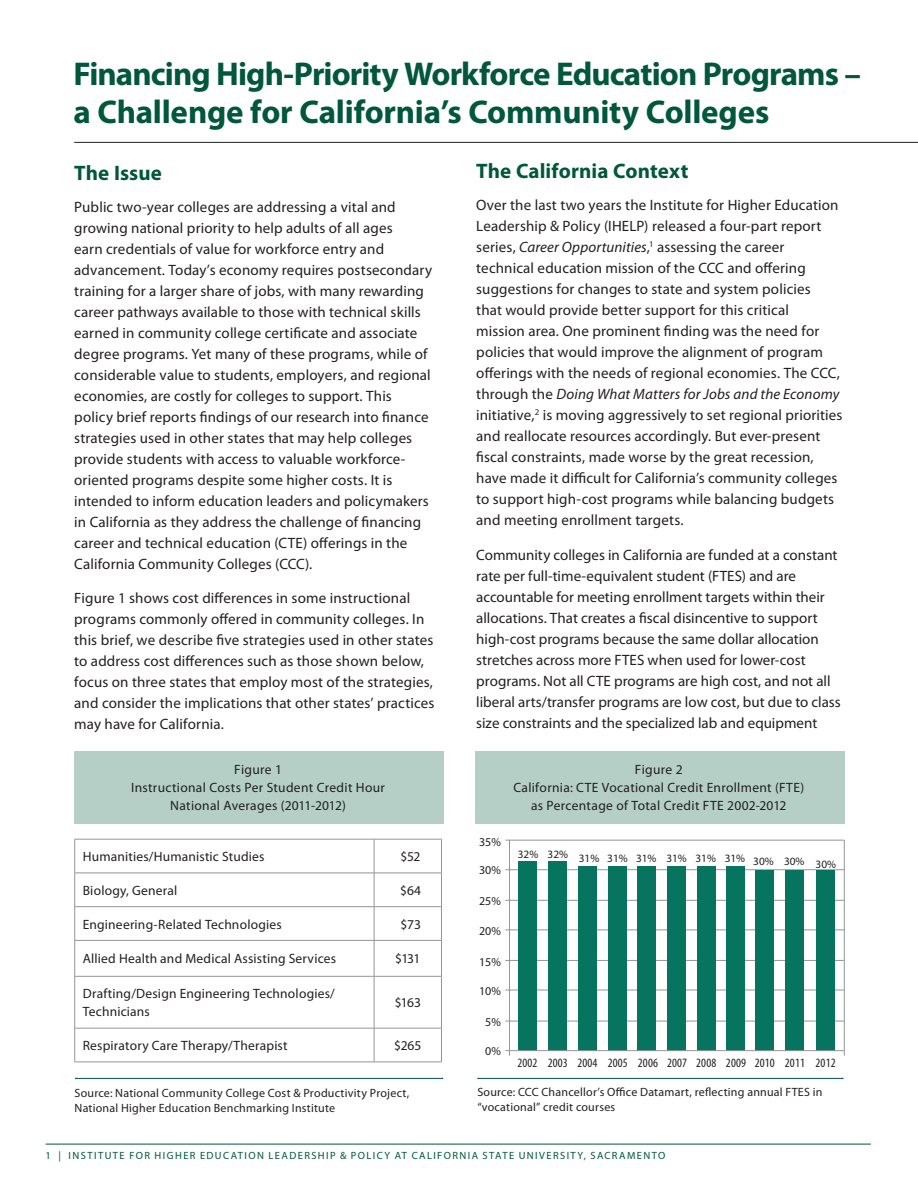
<style>
.page{position:relative;width:918px;height:1188px;background:#fff}
.page>*{position:absolute;margin:0;border:0;box-sizing:border-box;transform-origin:0 0}
.t1{font:700 33px/37.5px "Myriad Pro";letter-spacing:-.025em;color:#00573c}
.t2{font:700 21px "Myriad Pro";letter-spacing:.005em;color:#00573c}
.t3{font:15px/21px "Myriad Pro";letter-spacing:.005em;color:#231f20}
.t4{font:13.5px/18px "Myriad Pro";letter-spacing:.015em;color:#231f20;text-align:center}
.t5{font:condensed 12.75px "Myriad Pro";letter-spacing:.01em;color:#231f20}
.t6{font:12px/15px "Myriad Pro";letter-spacing:.015em;color:#231f20}
.t7{font:11.25px "Myriad Pro";color:#231f20}
.t8{font:10.5px "Myriad Pro";letter-spacing:.14em;color:#00573c}
.s1{font-style:italic}
</style>
<div class="page">
<hr style="left:46px;top:1144px;width:825px;height:1px;background:#00573c">
<hr style="left:74px;top:142px;width:844px;height:1px;background:#231f20">
<div style="left:75px;top:752px;width:369px;height:72px;background:#b5cfc7"></div>
<div style="left:475px;top:752px;width:370px;height:72px;background:#b5cfc7"></div>
<hr style="left:75px;top:839px;width:299px;height:1px;background:#939598">
<hr style="left:74px;top:839px;width:1px;height:34px;background:#939598">
<hr style="left:374px;top:839px;width:68px;height:1px;background:#939598">
<hr style="left:374px;top:839px;width:1px;height:34px;background:#939598">
<hr style="left:441px;top:839px;width:1px;height:34px;background:#939598">
<hr style="left:75px;top:873px;width:299px;height:1px;background:#939598">
<hr style="left:74px;top:873px;width:1px;height:33px;background:#939598">
<hr style="left:374px;top:873px;width:68px;height:1px;background:#939598">
<hr style="left:374px;top:873px;width:1px;height:33px;background:#939598">
<hr style="left:441px;top:873px;width:1px;height:33px;background:#939598">
<hr style="left:75px;top:906px;width:299px;height:1px;background:#939598">
<hr style="left:74px;top:907px;width:1px;height:33px;background:#939598">
<hr style="left:374px;top:906px;width:68px;height:1px;background:#939598">
<hr style="left:374px;top:907px;width:1px;height:33px;background:#939598">
<hr style="left:441px;top:907px;width:1px;height:33px;background:#939598">
<hr style="left:75px;top:940px;width:299px;height:1px;background:#939598">
<hr style="left:74px;top:941px;width:1px;height:35px;background:#939598">
<hr style="left:374px;top:940px;width:68px;height:1px;background:#939598">
<hr style="left:374px;top:941px;width:1px;height:35px;background:#939598">
<hr style="left:441px;top:941px;width:1px;height:35px;background:#939598">
<hr style="left:75px;top:976px;width:299px;height:1px;background:#939598">
<hr style="left:74px;top:977px;width:1px;height:51px;background:#939598">
<hr style="left:374px;top:976px;width:68px;height:1px;background:#939598">
<hr style="left:374px;top:977px;width:1px;height:51px;background:#939598">
<hr style="left:441px;top:977px;width:1px;height:51px;background:#939598">
<hr style="left:75px;top:1028px;width:299px;height:1px;background:#939598">
<hr style="left:74px;top:1028px;width:1px;height:34px;background:#939598">
<hr style="left:374px;top:1028px;width:68px;height:1px;background:#939598">
<hr style="left:374px;top:1028px;width:1px;height:34px;background:#939598">
<hr style="left:441px;top:1028px;width:1px;height:34px;background:#939598">
<hr style="left:75px;top:1062px;width:299px;height:1px;background:#939598">
<hr style="left:374px;top:1062px;width:68px;height:1px;background:#939598">
<hr style="left:478px;top:1078px;width:365px;height:1px;background:#00573c">
<hr style="left:76px;top:1078px;width:366px;height:1px;background:#00573c">
<hr style="left:505px;top:1021px;width:339px;height:1px;background:#939598">
<hr style="left:505px;top:990px;width:339px;height:1px;background:#939598">
<hr style="left:505px;top:960px;width:339px;height:1px;background:#939598">
<hr style="left:505px;top:930px;width:339px;height:1px;background:#939598">
<hr style="left:505px;top:900px;width:339px;height:1px;background:#939598">
<hr style="left:505px;top:869px;width:339px;height:1px;background:#939598">
<hr style="left:505px;top:840px;width:339px;height:1px;background:#939598">
<hr style="left:509px;top:840px;width:1px;height:216px;background:#939598">
<hr style="left:844px;top:840px;width:1px;height:216px;background:#939598">
<div style="left:519px;top:861px;width:18px;height:190px;background:#06745e"></div>
<div style="left:578px;top:866px;width:19px;height:185px;background:#06745e"></div>
<div style="left:548px;top:861px;width:19px;height:190px;background:#06745e"></div>
<div style="left:608px;top:866px;width:18px;height:185px;background:#06745e"></div>
<div style="left:638px;top:866px;width:18px;height:185px;background:#06745e"></div>
<div style="left:667px;top:866px;width:19px;height:185px;background:#06745e"></div>
<div style="left:697px;top:866px;width:18px;height:185px;background:#06745e"></div>
<div style="left:726px;top:866px;width:19px;height:185px;background:#06745e"></div>
<div style="left:755px;top:870px;width:19px;height:181px;background:#06745e"></div>
<div style="left:786px;top:870px;width:18px;height:181px;background:#06745e"></div>
<div style="left:817px;top:870px;width:18px;height:181px;background:#06745e"></div>
<hr style="left:505px;top:1050px;width:339px;height:1px;background:#939598">
<h1 class="t1" style="left:73px;top:54px;width:789px">Financing High-Priority Workforce Education Programs – a Challenge for California’s Community Colleges</h1>
<h2 class="t2" style="left:74px;top:159px;width:89px">The Issue</h2>
<p class="t3" style="left:74px;top:196px;width:359px">Public two-year colleges are addressing a vital and growing national priority to help adults of all ages<br>earn credentials of value for workforce entry and advancement. Today’s economy requires postsecondary training for a larger share of jobs, with many rewarding career pathways available to those with technical skills earned in community college certificate and associate degree programs. Yet many of these programs, while of considerable value to students, employers, and regional economies, are costly for colleges to support. This policy brief reports findings of our research into finance strategies used in other states that may help colleges provide students with access to valuable workforce&shy;oriented programs despite some higher costs. It is intended to inform education leaders and policymakers in California as they address the challenge of financing career and technical education (CTE) offerings in the California Community Colleges (CCC).</p>
<p class="t3" style="left:74px;top:588px;width:362px">Figure 1 shows cost differences in some instructional programs commonly offered in community colleges. In this brief, we describe five strategies used in other states to address cost differences such as those shown below, focus on three states that employ most of the strategies, and consider the implications that other states’ practices may have for California.</p>
<h2 class="t2" style="left:476px;top:157px;width:214px">The California Context</h2>
<p class="t3" style="left:476px;top:194px;width:368px">Over the last two years the Institute for Higher Education Leadership &amp; Policy (IHELP) released a four-part report series, <span class="s1">Career Opportunities</span>,<sup>1</sup> assessing the career technical education mission of the CCC and offering suggestions for changes to state and system policies<br>that would provide better support for this critical<br>mission area. One prominent finding was the need for policies that would improve the alignment of program offerings with the needs of regional economies. The CCC, through the <span class="s1">Doing What Matters for Jobs and the Economy </span>initiative,<sup>2</sup> is moving aggressively to set regional priorities and reallocate resources accordingly. But ever-present fiscal constraints, made worse by the great recession, have made it difficult for California’s community colleges to support high-cost programs while balancing budgets and meeting enrollment targets.</p>
<p class="t3" style="left:476px;top:544px;width:366px">Community colleges in California are funded at a constant rate per full-time-equivalent student (FTES) and are accountable for meeting enrollment targets within their allocations. That creates a fiscal disincentive to support high-cost programs because the same dollar allocation stretches across more FTES when used for lower-cost programs. Not all CTE programs are high cost, and not all liberal arts/transfer programs are low cost, but due to class size constraints and the specialized lab and equipment</p>
<p class="t4" style="left:131px;top:761px;width:255px">Figure 1<br>Instructional Costs Per Student Credit Hour<br>National Averages (2011-2012)</p>
<p class="t4" style="left:513px;top:761px;width:292px">Figure 2<br>California: CTE Vocational Credit Enrollment (FTE) as Percentage of Total Credit FTE 2002-2012</p>
<p class="t4" style="left:83px;top:847px;width:183px">Humanities/Humanistic Studies</p>
<p class="t4" style="left:401px;top:847px;width:21px">$52</p>
<p class="t4" style="left:83px;top:881px;width:96px">Biology, General</p>
<p class="t4" style="left:400px;top:881px;width:23px">$64</p>
<p class="t4" style="left:83px;top:915px;width:201px">Engineering-Related Technologies</p>
<p class="t4" style="left:401px;top:915px;width:22px">$73</p>
<p class="t4" style="left:83px;top:950px;width:255px">Allied Health and Medical Assisting Services</p>
<p class="t4" style="left:395px;top:950px;width:27px">$131</p>
<p class="t4" style="left:83px;top:985px;width:254px;text-align:left">Drafting/Design Engineering Technologies/<br>Technicians</p>
<p class="t4" style="left:395px;top:994px;width:28px">$163</p>
<p class="t4" style="left:83px;top:1036px;width:206px">Respiratory Care Therapy/Therapist</p>
<p class="t4" style="left:394px;top:1036px;width:29px">$265</p>
<p class="t6" style="left:479px;top:834px;width:23px">35%</p>
<p class="t6" style="left:479px;top:862px;width:23px">30%</p>
<p class="t7" style="left:518px;top:851px;width:320px">32% 32% 31% 31% 31% 31% 31% 31% 30% 30% 30%</p>
<p class="t6" style="left:479px;top:893px;width:23px">25%</p>
<p class="t6" style="left:479px;top:923px;width:23px">20%</p>
<p class="t6" style="left:479px;top:954px;width:23px">15%</p>
<p class="t6" style="left:479px;top:983px;width:23px">10%</p>
<p class="t6" style="left:485px;top:1014px;width:17px">5%</p>
<p class="t6" style="left:485px;top:1043px;width:17px">0%</p>
<p class="t6" style="left:75px;top:1085px;width:336px">Source: National Community College Cost &amp; Productivity Project,<br>National Higher Education Benchmarking Institute</p>
<p class="t5" style="left:518px;top:1055px;width:320px">2002 2003 2004 2005 2006 2007 2008 2009 2010 2011 2012</p>
<p class="t6" style="left:477px;top:1085px;width:347px">Source: CCC Chancellor’s Office Datamart, reflecting annual FTES in “vocational” credit courses</p>
<p class="t8" style="left:45px;top:1149px;width:42px">1 | instit</p>
<p class="t8" style="left:105px;top:1149px;width:126px">ut E for higher educati</p>
<p class="t8" style="left:249px;top:1149px;width:28px">on lea</p>
<p class="t8" style="left:289px;top:1149px;width:29px">dership</p>
<p class="t8" style="left:340px;top:1149px;width:79px">&amp; polic y at calif</p>
<p class="t8" style="left:444px;top:1149px;width:47px">ornia state</p>
<p class="t8" style="left:519px;top:1149px;width:80px">universit y, sac</p>
<p class="t8" style="left:612px;top:1149px;width:55px">ramento</p>
</div>
